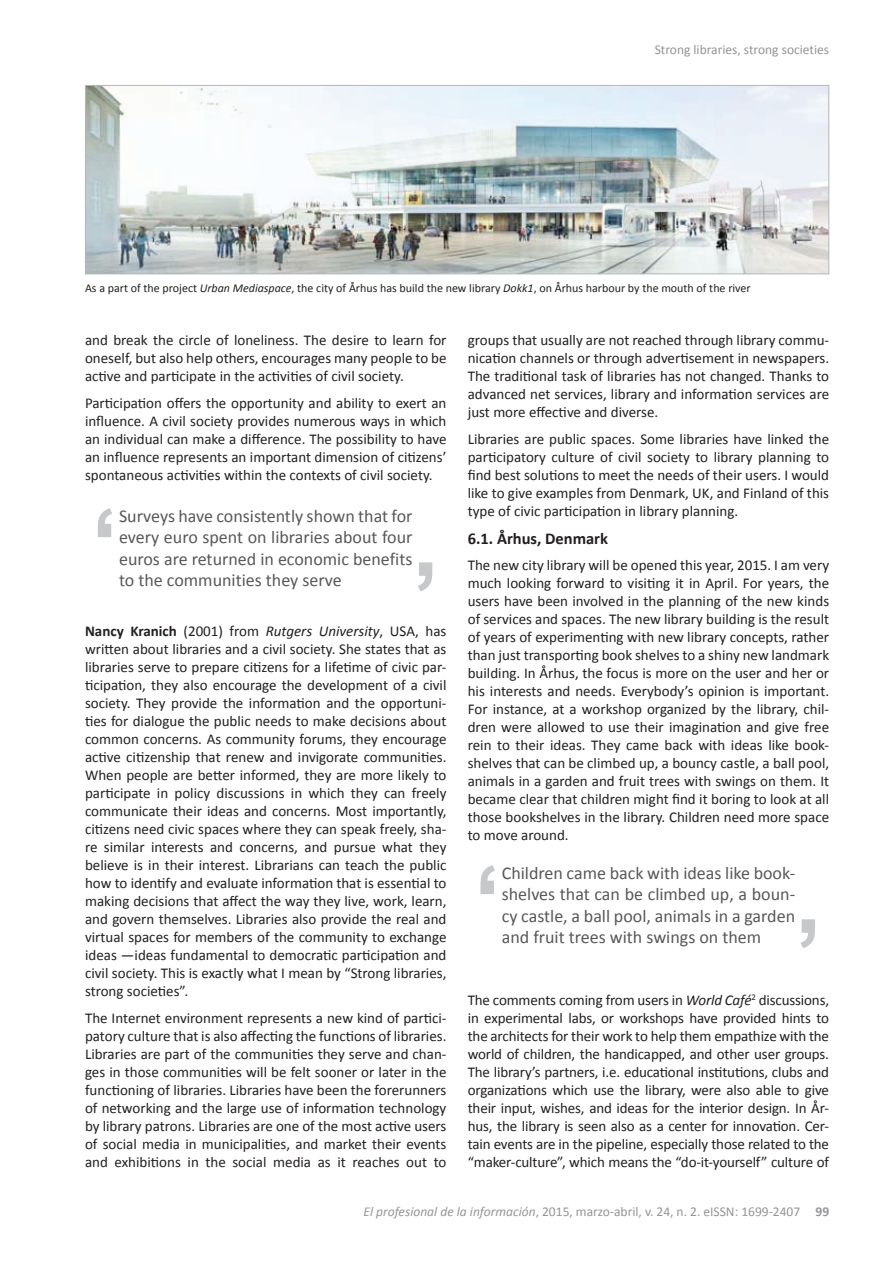
<style>
.page{position:relative;width:893px;height:1263px;background:#fff}
.page>*{position:absolute;margin:0;border:0;box-sizing:border-box;transform-origin:0 0}
.t1{font:18px/21.6px "Calibri";color:#57585a;text-align:justify}
.t2{font:700 16.5px "Calibri";color:#231f20}
.t3{font:15px/18px "Calibri";color:#231f20;text-align:justify}
.t4{font:13.5px "Calibri";color:#939598}
.t5{font:12px "Calibri";color:#231f20}
.s1{font-style:italic}
.s2{font-weight:700}
</style>
<div class="page">
<svg style="left:418px;top:562px;width:14px;height:29px"></svg>
<svg style="left:98px;top:508px;width:14px;height:29px"></svg>
<img style="left:87px;top:87px;width:740px;height:185px">
<div style="left:85px;top:85px;width:744px;height:189px;border:1px solid #b5b7bb"></div>
<svg style="left:801px;top:919px;width:14px;height:29px"></svg>
<svg style="left:480px;top:865px;width:15px;height:29px"></svg>
<p class="t4" style="left:655px;top:41px;width:176px">Strong libraries, strong societies</p>
<p class="t5" style="left:85px;top:280px;width:667px">As a part of the project <span class="s1">Urban Mediaspace</span>, the city of Århus has build the new library <span class="s1">Dokk1</span>, on Århus harbour by the mouth of the river</p>
<p class="t3" style="left:85px;top:331px;width:363px">and break the circle of loneliness. The desire to learn for oneself, but also help others, encourages many people to be active and participate in the activities of civil society.</p>
<p class="t3" style="left:85px;top:394px;width:363px">Participation offers the opportunity and ability to exert an influence. A civil society provides numerous ways in which an individual can make a difference. The possibility to have an influence represents an important dimension of citizens’ spontaneous activities within the contexts of civil society.</p>
<p class="t1" style="left:119px;top:505px;width:295px">Surveys have consistently shown that for every euro spent on libraries about four euros are returned in economic benefits to the communities they serve</p>
<p class="t3" style="left:85px;top:622px;width:363px"><span class="s2">Nancy Kranich</span> (2001) from <span class="s1">Rutgers University</span>, USA, has written about libraries and a civil society. She states that as libraries serve to prepare citizens for a lifetime of civic par&shy;ticipation, they also encourage the development of a civil society. They provide the information and the opportuni&shy;ties for dialogue the public needs to make decisions about common concerns. As community forums, they encourage active citizenship that renew and invigorate communities.<br>When people are better informed, they are more likely to participate in policy discussions in which they can freely communicate their ideas and concerns. Most importantly, citizens need civic spaces where they can speak freely, sha&shy;re similar interests and concerns, and pursue what they believe is in their interest. Librarians can teach the public how to identify and evaluate information that is essential to making decisions that affect the way they live, work, learn, and govern themselves. Libraries also provide the real and virtual spaces for members of the community to exchange ideas —ideas fundamental to democratic participation and civil society. This is exactly what I mean by “Strong libraries, strong societies”.</p>
<p class="t3" style="left:85px;top:1009px;width:363px">The Internet environment represents a new kind of partici&shy;patory culture that is also affecting the functions of libraries.<br>Libraries are part of the communities they serve and chan&shy;ges in those communities will be felt sooner or later in the functioning of libraries. Libraries have been the forerunners of networking and the large use of information technology by library patrons. Libraries are one of the most active users of social media in municipalities, and market their events and exhibitions in the social media as it reaches out to</p>
<p class="t3" style="left:468px;top:331px;width:363px">groups that usually are not reached through library commu&shy;nication channels or through advertisement in newspapers.<br>The traditional task of libraries has not changed. Thanks to advanced net services, library and information services are just more effective and diverse.</p>
<p class="t3" style="left:468px;top:430px;width:363px">Libraries are public spaces. Some libraries have linked the participatory culture of civil society to library planning to find best solutions to meet the needs of their users. I would like to give examples from Denmark, UK, and Finland of this type of civic participation in library planning.</p>
<p class="t2" style="left:468px;top:528px;width:142px">6.1. Århus, Denmark</p>
<p class="t3" style="left:468px;top:556px;width:363px">The new city library will be opened this year, 2015. I am very much looking forward to visiting it in April. For years, the users have been involved in the planning of the new kinds of services and spaces. The new library building is the result of years of experimenting with new library concepts, rather than just transporting book shelves to a shiny new landmark building. In Århus, the focus is more on the user and her or his interests and needs. Everybody’s opinion is important.<br>For instance, at a workshop organized by the library, chil&shy;dren were allowed to use their imagination and give free rein to their ideas. They came back with ideas like book&shy;shelves that can be climbed up, a bouncy castle, a ball pool, animals in a garden and fruit trees with swings on them. It became clear that children might find it boring to look at all those bookshelves in the library. Children need more space to move around.</p>
<p class="t1" style="left:502px;top:862px;width:295px">Children came back with ideas like book&shy;shelves that can be climbed up, a boun&shy;cy castle, a ball pool, animals in a garden and fruit trees with swings on them</p>
<p class="t3" style="left:468px;top:991px;width:363px">The comments coming from users in <span class="s1">World Café</span><sup>2</sup> discussions, in experimental labs, or workshops have provided hints to the architects for their work to help them empathize with the world of children, the handicapped, and other user groups.<br>The library’s partners, i.e. educational institutions, clubs and organizations which use the library, were also able to give their input, wishes, and ideas for the interior design. In År&shy;hus, the library is seen also as a center for innovation. Cer&shy;tain events are in the pipeline, especially those related to the “maker-culture”, which means the “do-it-yourself” culture of</p>
<p class="t4" style="left:363px;top:1203px;width:467px"><span class="s1">El profesional de la información</span>, 2015, marzo-abril, v. 24, n. 2. eISSN: 1699-2407 <span class="s2">99</span></p>
</div>
